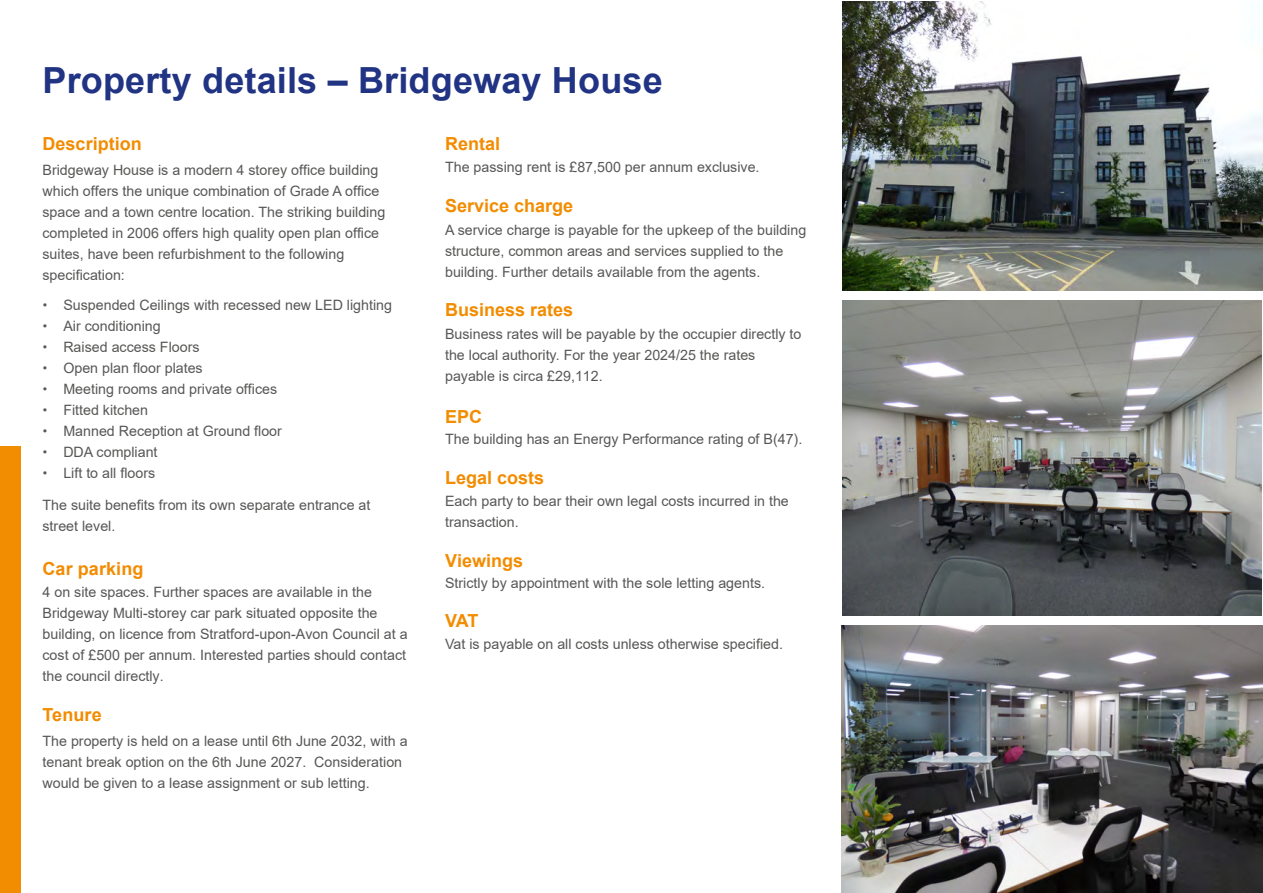
<style>
.page{position:relative;width:1263px;height:893px;background:#fff}
.page>*{position:absolute;margin:0;border:0;box-sizing:border-box;transform-origin:0 0}
.t1{font:700 36px "Arial";letter-spacing:.005em;color:#213383}
.t2{font:700 18px "Arial";color:#f28c00}
.t3{font:14.25px/21px "Arial";color:#575756}
.s1{font-family:"Helvetica"}
</style>
<div class="page">
<img style="left:842px;top:1px;width:421px;height:290px">
<div style="left:0;top:446px;width:21px;height:447px;background:#f28c00"></div>
<img style="left:842px;top:301px;width:420px;height:314px">
<img style="left:842px;top:625px;width:421px;height:267px">
<h1 class="t1" style="left:43px;top:54px;width:622px">Property details – Bridgeway House</h1>
<p class="t2" style="left:43px;top:131px;width:101px">Description</p>
<p class="t3" style="left:43px;top:160px;width:344px">Bridgeway House is a modern 4 storey office building which offers the unique combination of Grade A office space and a town centre location. The striking building completed in 2006 offers high quality open plan office suites, have been refurbishment to the following specification:</p>
<p class="t3" style="left:43px;top:295px;width:351px"><span class="s1">•</span> Suspended Ceilings with recessed new LED lighting</p>
<p class="t3" style="left:43px;top:316px;width:120px"><span class="s1">•</span> Air conditioning</p>
<p class="t3" style="left:43px;top:337px;width:159px"><span class="s1">•</span> Raised access Floors</p>
<p class="t3" style="left:43px;top:358px;width:162px"><span class="s1">•</span> Open plan floor plates</p>
<p class="t3" style="left:43px;top:379px;width:236px"><span class="s1">•</span> Meeting rooms and private offices</p>
<p class="t3" style="left:43px;top:400px;width:107px"><span class="s1">•</span> Fitted kitchen</p>
<p class="t3" style="left:43px;top:421px;width:241px"><span class="s1">•</span> Manned Reception at Ground floor</p>
<p class="t3" style="left:43px;top:442px;width:117px"><span class="s1">•</span> DDA compliant</p>
<p class="t3" style="left:43px;top:463px;width:114px"><span class="s1">•</span> Lift to all floors</p>
<p class="t3" style="left:43px;top:494px;width:329px">The suite benefits from its own separate entrance at street level.</p>
<p class="t2" style="left:43px;top:556px;width:102px">Car parking</p>
<p class="t3" style="left:43px;top:582px;width:367px">4 on site spaces. Further spaces are available in the Bridgeway Multi-storey car park situated opposite the building, on licence from Stratford-upon-Avon Council at a cost of £500 per annum. Interested parties should contact the council directly.</p>
<p class="t2" style="left:43px;top:702px;width:61px">Tenure</p>
<p class="t3" style="left:43px;top:730px;width:367px">The property is held on a lease until 6th June 2032, with a tenant break option on the 6th June 2027. Consideration would be given to a lease assignment or sub letting.</p>
<p class="t2" style="left:445px;top:131px;width:56px">Rental</p>
<p class="t3" style="left:445px;top:157px;width:316px">The passing rent is £87,500 per annum exclusive.</p>
<p class="t2" style="left:445px;top:193px;width:130px">Service charge</p>
<p class="t3" style="left:445px;top:219px;width:363px">A service charge is payable for the upkeep of the building structure, common areas and services supplied to the building. Further details available from the agents.</p>
<p class="t2" style="left:445px;top:297px;width:130px">Business rates</p>
<p class="t3" style="left:445px;top:323px;width:358px">Business rates will be payable by the occupier directly to the local authority. For the year 2024/25 the rates payable is circa £29,112.</p>
<p class="t2" style="left:445px;top:404px;width:39px">EPC</p>
<p class="t3" style="left:445px;top:429px;width:359px">The building has an Energy Performance rating of B(47).</p>
<p class="t2" style="left:445px;top:465px;width:101px">Legal costs</p>
<p class="t3" style="left:445px;top:491px;width:345px">Each party to bear their own legal costs incurred in the transaction.</p>
<p class="t2" style="left:445px;top:548px;width:80px">Viewings</p>
<p class="t3" style="left:445px;top:572px;width:321px">Strictly by appointment with the sole letting agents.</p>
<p class="t2" style="left:445px;top:608px;width:35px">VAT</p>
<p class="t3" style="left:445px;top:633px;width:339px">Vat is payable on all costs unless otherwise specified.</p>
</div>
